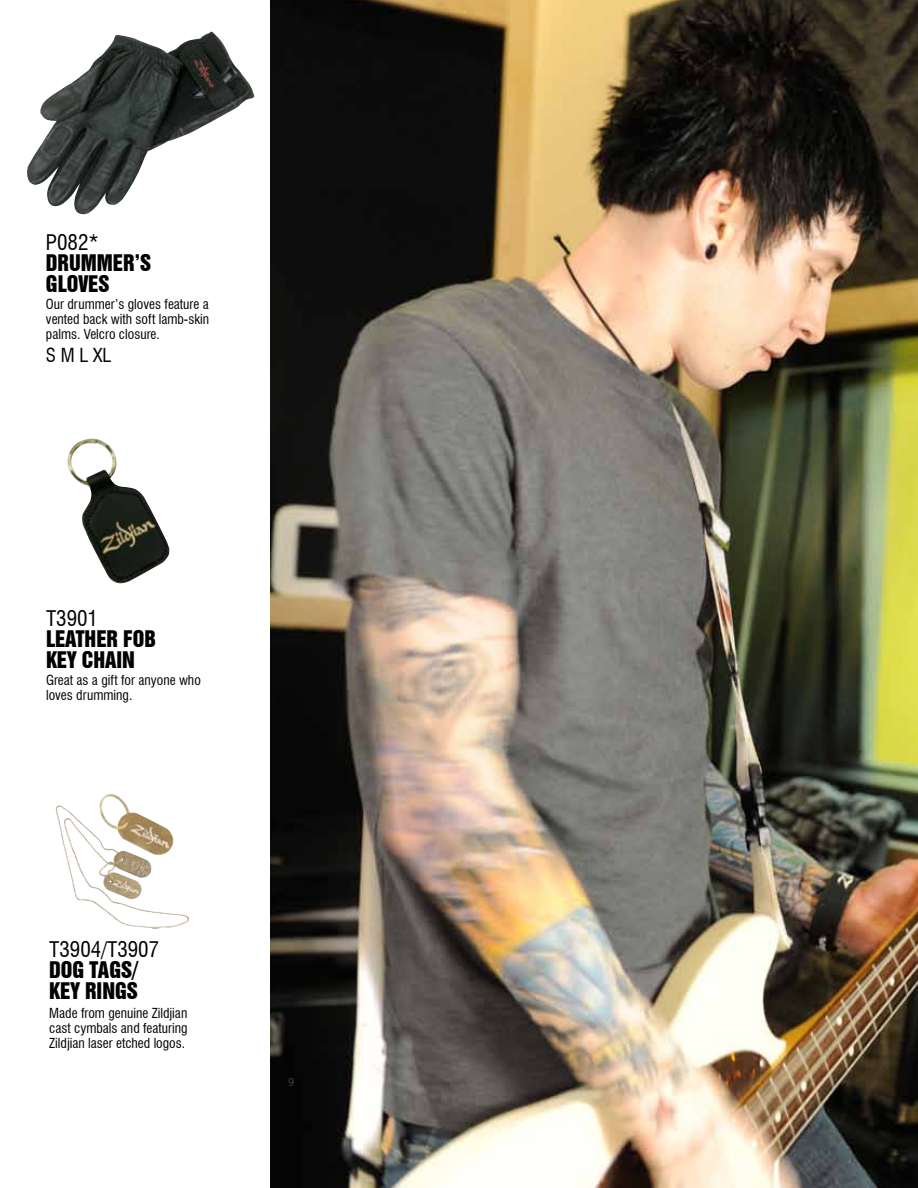
<style>
.page{position:relative;width:918px;height:1188px;background:#fff}
.page>*{position:absolute;margin:0;border:0;box-sizing:border-box;transform-origin:0 0}
.t1{font:21px/21px "Swiss 921 BT Regular A";color:#000}
.t2{font:condensed 21px "Swiss 721 BT";color:#000}
.t3{font:condensed 18.9px "Swiss 721 BT";color:#000}
.t4{font:condensed 13.5px/15px "Swiss 721 BT";color:#000;text-align:justify}
.t5{font:12px "Myriad Pro";color:#5d5d60}
</style>
<div class="page">
<img style="left:270px;top:0;width:648px;height:1188px">
<img style="left:27px;top:31px;width:228px;height:183px">
<img style="left:56px;top:806px;width:133px;height:123px">
<img style="left:99px;top:794px;width:75px;height:62px">
<img style="left:67px;top:439px;width:102px;height:145px">
<h1 class="t2" style="left:46px;top:230px;width:55px">P082*</h1>
<h1 class="t1" style="left:46px;top:252px;width:107px">DRUMMER’S<br>GLOVES</h1>
<p class="t4" style="left:46px;top:297px;width:165px">Our drummer’s gloves feature a vented back with soft lamb-skin palms. Velcro closure.</p>
<h2 class="t3" style="left:46px;top:344px;width:67px">S M L XL</h2>
<h1 class="t2" style="left:46px;top:606px;width:54px">T3901</h1>
<h1 class="t1" style="left:46px;top:628px;width:111px">LEATHER FOB<br>KEY CHAIN</h1>
<p class="t4" style="left:46px;top:672px;width:156px">Great as a gift for anyone who loves drumming.</p>
<h1 class="t2" style="left:49px;top:936px;width:111px">T3904/T3907</h1>
<h1 class="t1" style="left:49px;top:959px;width:90px">DOG TAGS/<br>KEY RINGS</h1>
<p class="t4" style="left:49px;top:1005px;width:140px">Made from genuine Zildjian cast cymbals and featuring Zildjian laser etched logos.</p>
<p class="t5" style="left:288px;top:1075px;width:8px">9</p>
</div>
